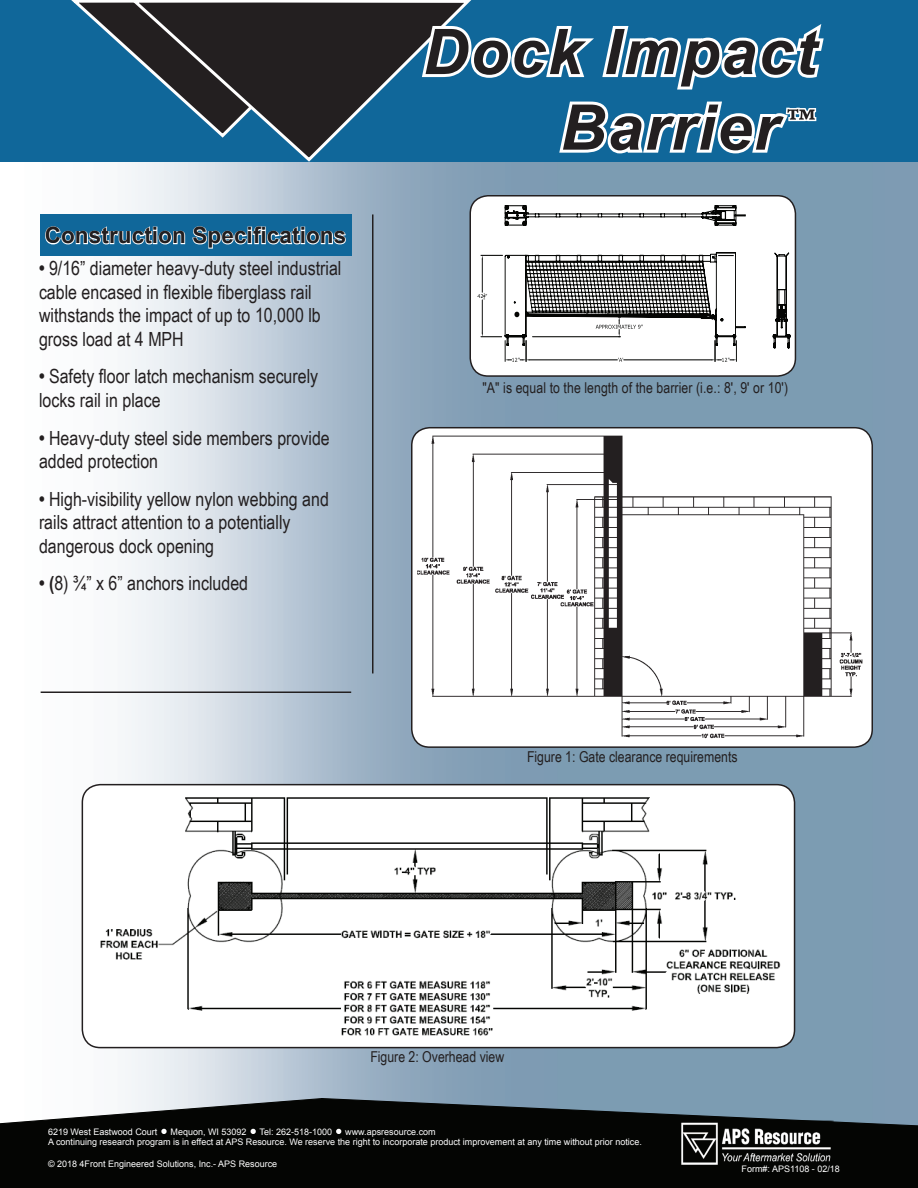
<style>
.page{position:relative;width:918px;height:1188px;background:#fff}
.page>*{position:absolute;margin:0;border:0;box-sizing:border-box;transform-origin:0 0}
.t1{font:italic 700 63px/75.6px "Arial";letter-spacing:.03em;color:#231f20;text-align:right}
.t2{font:700 22.5px "Arial";letter-spacing:.005em;color:#231f20}
.t3{font:19.5px/23.4px "Arial Narrow";color:#231f20}
.t4{font:15px "Arial Narrow";color:#231f20}
.t5{font:9px/10.8px "Arial";color:#fff}
.s1{font-weight:700}
.s2{font-family:"Minion Pro";font-style:normal}
</style>
<div class="page">
<img style="left:0;top:161px;width:918px;height:936px">
<div style="left:0;top:1140px;width:918px;height:48px;background:#040503"></div>
<svg style="left:0;top:1097px;width:918px;height:43px;background:#3e464b"></svg>
<img style="left:678px;top:1120px;width:156px;height:54px">
<div style="left:470px;top:196px;width:325px;height:180px;background:#fff;border-radius:18px"></div>
<div style="left:470px;top:195px;width:326px;height:182px;border:2px solid #231f20;border-radius:18px"></div>
<svg style="left:478px;top:205px;width:268px;height:157px"></svg>
<svg style="left:773px;top:253px;width:18px;height:95px"></svg>
<div style="left:0;top:0;width:918px;height:161px;background:#10679a"></div>
<svg style="left:71px;top:0;width:59px;height:54px"></svg>
<svg style="left:130px;top:0;width:345px;height:164px"></svg>
<svg style="left:418px;top:18px;width:406px;height:140px"></svg>
<div style="left:40px;top:214px;width:311px;height:42px;background:#10679a"></div>
<svg style="left:45px;top:226px;width:141px;height:19px"></svg>
<svg style="left:192px;top:226px;width:154px;height:23px"></svg>
<hr style="left:372px;top:214px;width:2px;height:459px;background:#231f20">
<hr style="left:41px;top:692px;width:310px;height:1px;background:#231f20">
<img style="left:412px;top:428px;width:460px;height:319px">
<div style="left:411px;top:427px;width:462px;height:321px;border:2px solid #231f20;border-radius:18px"></div>
<img style="left:82px;top:785px;width:713px;height:263px">
<div style="left:82px;top:784px;width:713px;height:264px;border:2px solid #231f20;border-radius:18px"></div>
<p class="t2" style="left:45px;top:221px;width:303px">Construction Specifications</p>
<p class="t3" style="left:39px;top:256px;width:304px"><span class="s1">•</span> 9/16” diameter heavy-duty steel industrial cable encased in flexible fiberglass rail withstands the impact of up to 10,000 lb gross load at 4 MPH</p>
<p class="t3" style="left:39px;top:364px;width:281px"><span class="s1">•</span> Safety floor latch mechanism securely locks rail in place</p>
<p class="t3" style="left:39px;top:425px;width:292px"><span class="s1">•</span> Heavy-duty steel side members provide added protection</p>
<p class="t3" style="left:39px;top:487px;width:291px"><span class="s1">•</span> High-visibility yellow nylon webbing and rails attract attention to a potentially dangerous dock opening</p>
<p class="t3" style="left:39px;top:571px;width:211px"><span class="s1">• (</span>8) ¾” x 6” anchors included</p>
<h1 class="t1" style="left:423px;top:16px;width:395px">Dock Impact<br>Barrier<span class="s2">™</span></h1>
<p class="t4" style="left:483px;top:377px;width:307px">"A" is equal to the length of the barrier (i.e.: 8', 9' or 10')</p>
<p class="t4" style="left:527px;top:746px;width:212px">Figure 1: Gate clearance requirements</p>
<p class="t4" style="left:370px;top:1046px;width:135px">Figure 2: Overhead view</p>
<p class="t5" style="left:48px;top:1126px;width:595px">6219 West Eastwood Court • Mequon, WI 53092 • Tel: 262-518-1000 • www.apsresource.com<br>A continuing research program is in effect at APS Resource. We reserve the right to incorporate product improvement at any time without prior notice.</p>
<p class="t5" style="left:48px;top:1158px;width:231px">© 2018 4Front Engineered Solutions, Inc.- APS Resource</p>
<p class="t5" style="left:742px;top:1163px;width:100px">Form#: APS1108 - 02/18</p>
</div>
